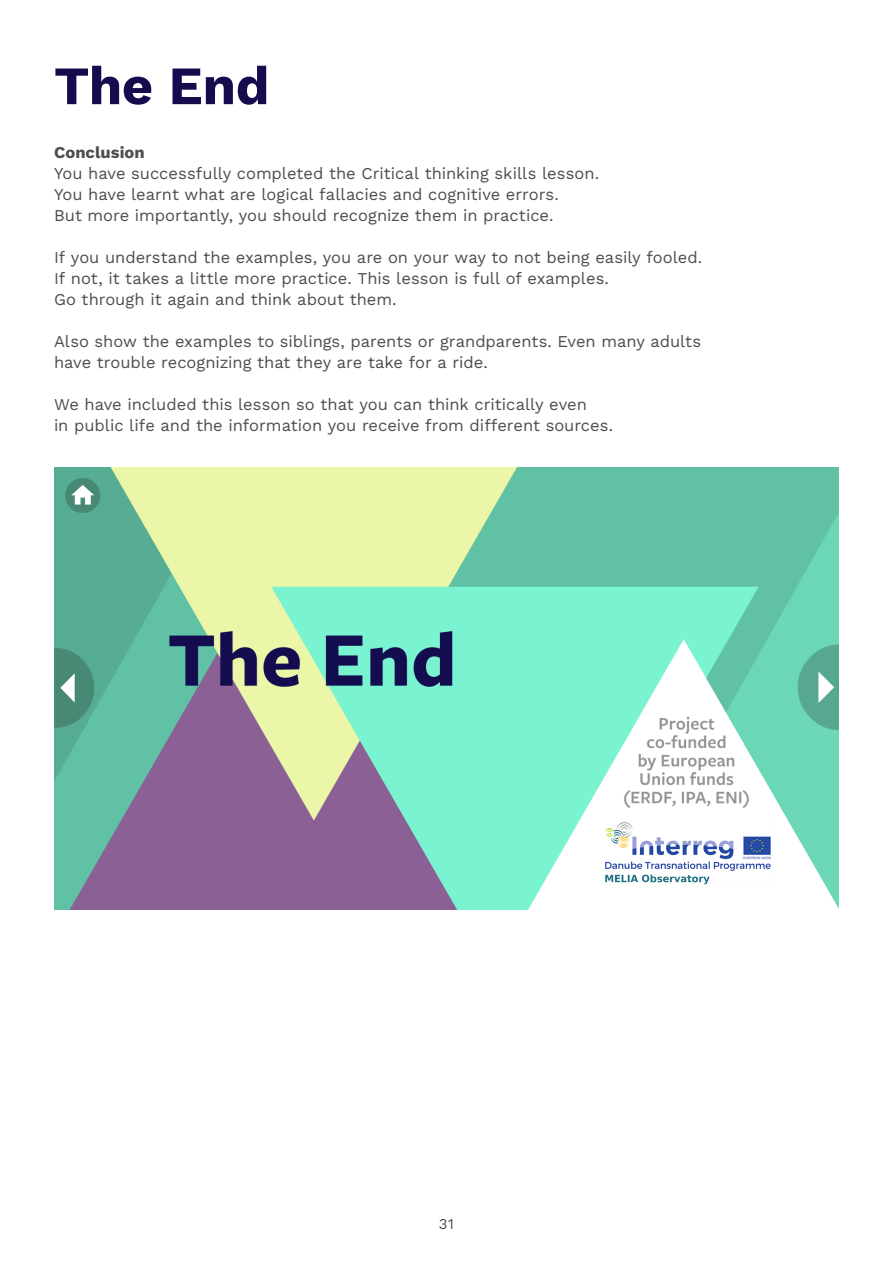
<style>
.page{position:relative;width:893px;height:1263px;background:#fff}
.page>*{position:absolute;margin:0;border:0;box-sizing:border-box;transform-origin:0 0}
.t1{font:700 54px "Work Sans";letter-spacing:-.01em;color:#170b4e}
.t2{font:16.5px/21px "Work Sans";color:#4d4d4f}
.t3{font:700 16.5px "Work Sans";color:#4d4d4f}
.t4{font:15px "Work Sans";color:#4d4d4f}
</style>
<div class="page">
<img style="left:54px;top:468px;width:785px;height:441px">
<h1 class="t1" style="left:54px;top:45px;width:217px">The End</h1>
<p class="t3" style="left:54px;top:140px;width:92px">Conclusion</p>
<p class="t2" style="left:54px;top:162px;width:547px">You have successfully completed the Critical thinking skills lesson.<br>You have learnt what are logical fallacies and cognitive errors.<br>But more importantly, you should recognize them in practice.</p>
<p class="t2" style="left:54px;top:246px;width:650px">If you understand the examples, you are on your way to not being easily fooled.<br>If not, it takes a little more practice. This lesson is full of examples.<br>Go through it again and think about them.</p>
<p class="t2" style="left:54px;top:330px;width:648px">Also show the examples to siblings, parents or grandparents. Even many adults have trouble recognizing that they are take for a ride.</p>
<p class="t2" style="left:54px;top:393px;width:561px">We have included this lesson so that you can think critically even<br>in public life and the information you receive from different sources.</p>
<p class="t4" style="left:439px;top:1212px;width:16px">31</p>
</div>
